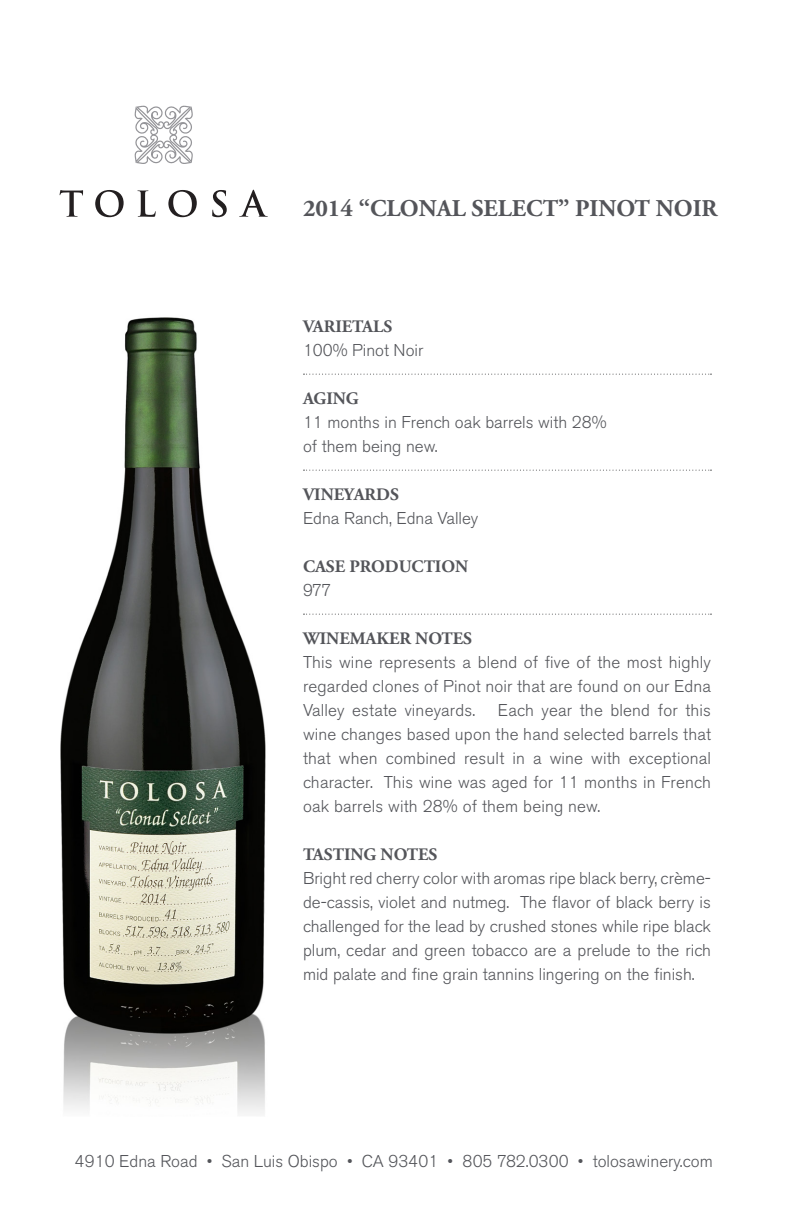
<style>
.page{position:relative;width:792px;height:1224px;background:#fff}
.page>*{position:absolute;margin:0;border:0;box-sizing:border-box;transform-origin:0 0}
.Head_1{font:700 24px "Adobe Garamond Pro";color:#54555a}
.Head_2{font:700 17.6px "Adobe Garamond Pro";color:#54555a}
.Text_light{font:700 17.6px "Adobe Garamond Pro";color:#54555a}
.Text_light-2{font:300 17px/24px "Akzidenz Grotesk BE";color:#54555a;text-align:justify}
.Chart_Text_w_Rule{font:300 17px/24px "Akzidenz Grotesk BE";color:#54555a}
</style>
<div class="page">
<img style="left:60px;top:317px;width:206px;height:797px">
<svg style="left:304px;top:374px;width:407px;height:1px"></svg>
<svg style="left:304px;top:470px;width:407px;height:1px"></svg>
<svg style="left:304px;top:614px;width:407px;height:1px"></svg>
<svg style="left:60px;top:190px;width:23px;height:27px"></svg>
<svg style="left:95px;top:190px;width:29px;height:27px"></svg>
<svg style="left:137px;top:190px;width:19px;height:27px"></svg>
<svg style="left:168px;top:190px;width:29px;height:27px"></svg>
<svg style="left:212px;top:190px;width:15px;height:27px"></svg>
<svg style="left:239px;top:190px;width:29px;height:27px"></svg>
<svg style="left:134px;top:105px;width:59px;height:59px"></svg>
<p class="Head_1" style="left:303px;top:194px;width:416px">2014 “CLONAL SELECT” PINOT NOIR</p>
<p class="Head_2" style="left:303px;top:316px;width:91px">VARIETALS</p>
<p class="Chart_Text_w_Rule" style="left:303px;top:338px;width:122px">100% Pinot Noir</p>
<p class="Head_2" style="left:303px;top:388px;width:57px">AGING</p>
<p class="Chart_Text_w_Rule" style="left:303px;top:410px;width:305px">11 months in French oak barrels with 28% of them being new.</p>
<p class="Text_light" style="left:303px;top:484px;width:98px">VINEYARDS</p>
<p class="Text_light-2" style="left:303px;top:506px;width:177px">Edna Ranch, Edna Valley</p>
<p class="Head_2" style="left:303px;top:556px;width:167px">CASE PRODUCTION</p>
<p class="Chart_Text_w_Rule" style="left:303px;top:578px;width:30px">977</p>
<p class="Head_2" style="left:303px;top:628px;width:171px">WINEMAKER NOTES</p>
<p class="Text_light-2" style="left:303px;top:650px;width:410px">This wine represents a blend of five of the most highly regarded clones of Pinot noir that are found on our Edna Valley estate vineyards.</p>
<p class="Text_light-2" style="left:303px;top:698px;width:410px;text-indent:195px">Each year the blend for this wine changes based upon the hand selected barrels that that when combined result in a wine with exceptional character. This wine was aged for 11 months in French oak barrels with 28% of them being new.</p>
<p class="Head_2" style="left:303px;top:844px;width:136px">TASTING NOTES</p>
<p class="Text_light-2" style="left:303px;top:866px;width:410px">Bright red cherry color with aromas ripe black berry, crème&shy;de-cassis, violet and nutmeg. The flavor of black berry is challenged for the lead by crushed stones while ripe black plum, cedar and green tobacco are a prelude to the rich mid palate and fine grain tannins lingering on the finish.</p>
<p class="Text_light-2" style="left:75px;top:1149px;width:640px">4910 Edna Road • San Luis Obispo • CA 93401 • 805 782.0300 • tolosawinery.com</p>
</div>
